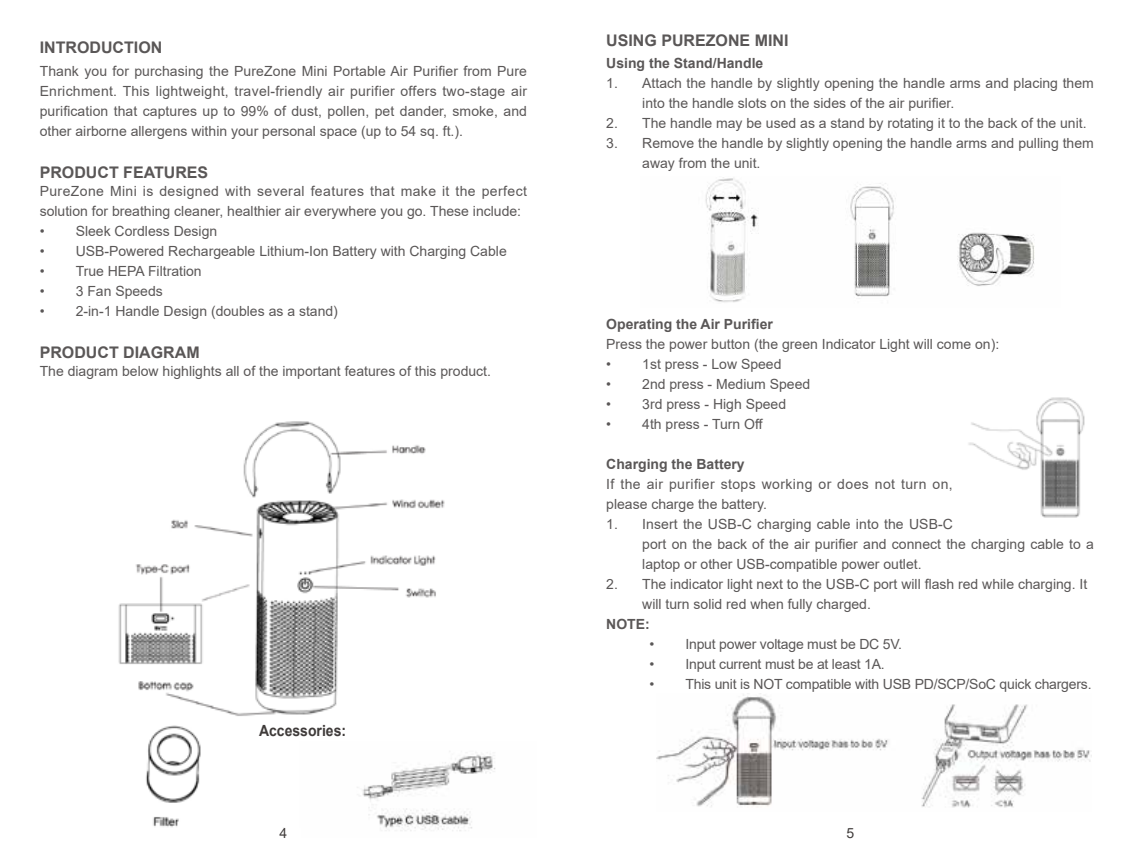
<style>
.page{position:relative;width:1134px;height:851px;background:#fff}
.page>*{position:absolute;margin:0;border:0;box-sizing:border-box;transform-origin:0 0}
.t1{font:700 16px "Arial";color:#5a5757}
.t2{font:700 15.4px "Arial";color:#3f3b3a;scale:.91 1}
.t3{font:14px/20px "Arial";color:#5a5757}
.t4{font:14px/20px "Arial";letter-spacing:.03em;color:#5a5757}
.t5{font:700 14px "Arial";color:#5a5757}
.t6{font:14px "Arial";color:#000}
.t7{font:14px "Arial";color:#3f3b3a}
</style>
<div class="page">
<img style="left:357px;top:754px;width:139px;height:77px">
<img style="left:146px;top:725px;width:55px;height:102px">
<img style="left:118px;top:421px;width:327px;height:295px">
<img style="left:705px;top:177px;width:330px;height:126px">
<img style="left:968px;top:397px;width:117px;height:121px">
<img style="left:657px;top:693px;width:435px;height:115px">
<p class="t1" style="left:40px;top:37px;width:124px">INTRODUCTION</p>
<p class="t3" style="left:40px;top:61px;width:489px;text-align:justify">Thank you for purchasing the PureZone Mini Portable Air Purifier from Pure Enrichment. This lightweight, travel-friendly air purifier offers two-stage air purification that captures up to 99% of dust, pollen, pet dander, smoke, and other airborne allergens within your personal space (up to 54 sq. ft.).</p>
<p class="t1" style="left:40px;top:161px;width:170px">PRODUCT FEATURES</p>
<p class="t3" style="left:40px;top:181px;width:489px">PureZone Mini is designed with several features that make it the perfect solution for breathing cleaner, healthier air everywhere you go. These include:</p>
<p class="t3" style="left:40px;top:221px;width:179px">• Sleek Cordless Design</p>
<p class="t3" style="left:40px;top:241px;width:469px">• USB-Powered Rechargeable Lithium-Ion Battery with Charging Cable</p>
<p class="t3" style="left:40px;top:261px;width:164px">• True HEPA Filtration</p>
<p class="t3" style="left:40px;top:281px;width:125px">• 3 Fan Speeds</p>
<p class="t3" style="left:40px;top:301px;width:300px">• 2-in-1 Handle Design (doubles as a stand)</p>
<p class="t1" style="left:40px;top:341px;width:161px">PRODUCT DIAGRAM</p>
<p class="t3" style="left:40px;top:361px;width:453px">The diagram below highlights all of the important features of this product.</p>
<p class="t2" style="left:259px;top:719px;width:97px">Accessories:</p>
<p class="t1" style="left:606px;top:29px;width:184px">USING PUREZONE MINI</p>
<p class="t5" style="left:606px;top:54px;width:159px">Using the Stand/Handle</p>
<p class="t3" style="left:642px;top:73px;width:453px;text-indent:-36px">1. Attach the handle by slightly opening the handle arms and placing them into the handle slots on the sides of the air purifier.</p>
<p class="t3" style="left:606px;top:113px;width:482px">2. The handle may be used as a stand by rotating it to the back of the unit.</p>
<p class="t3" style="left:642px;top:133px;width:453px;text-indent:-36px">3. Remove the handle by slightly opening the handle arms and pulling them away from the unit.</p>
<p class="t5" style="left:606px;top:314px;width:168px">Operating the Air Purifier</p>
<p class="t3" style="left:606px;top:333px;width:394px">Press the power button (the green Indicator Light will come on):</p>
<p class="t3" style="left:606px;top:353px;width:177px">• 1st press - Low Speed</p>
<p class="t3" style="left:606px;top:373px;width:206px">• 2nd press - Medium Speed</p>
<p class="t3" style="left:606px;top:393px;width:181px">• 3rd press - High Speed</p>
<p class="t3" style="left:606px;top:413px;width:158px">• 4th press - Turn Off</p>
<p class="t5" style="left:606px;top:454px;width:140px">Charging the Battery</p>
<p class="t4" style="left:606px;top:473px;width:348px">If the air purifier stops working or does not turn on, please charge the battery.</p>
<p class="t3" style="left:642px;top:513px;width:453px;text-indent:-36px">1. Insert the USB-C charging cable into the USB-C<br>port on the back of the air purifier and connect the charging cable to a laptop or other USB-compatible power outlet.</p>
<p class="t3" style="left:642px;top:573px;width:447px;text-indent:-36px">2. The indicator light next to the USB-C port will flash red while charging. It will turn solid red when fully charged.</p>
<p class="t5" style="left:606px;top:614px;width:45px">NOTE:</p>
<p class="t3" style="left:649px;top:633px;width:254px">• Input power voltage must be DC 5V.</p>
<p class="t3" style="left:649px;top:653px;width:237px">• Input current must be at least 1A.</p>
<p class="t3" style="left:649px;top:673px;width:444px">• This unit is NOT compatible with USB PD/SCP/SoC quick chargers.</p>
<p class="t6" style="left:280px;top:823px;width:9px">2</p>
<p class="t6" style="left:847px;top:823px;width:9px">3</p>
<p class="t7" style="left:280px;top:823px;width:9px">4</p>
<p class="t7" style="left:847px;top:823px;width:9px">5</p>
</div>
